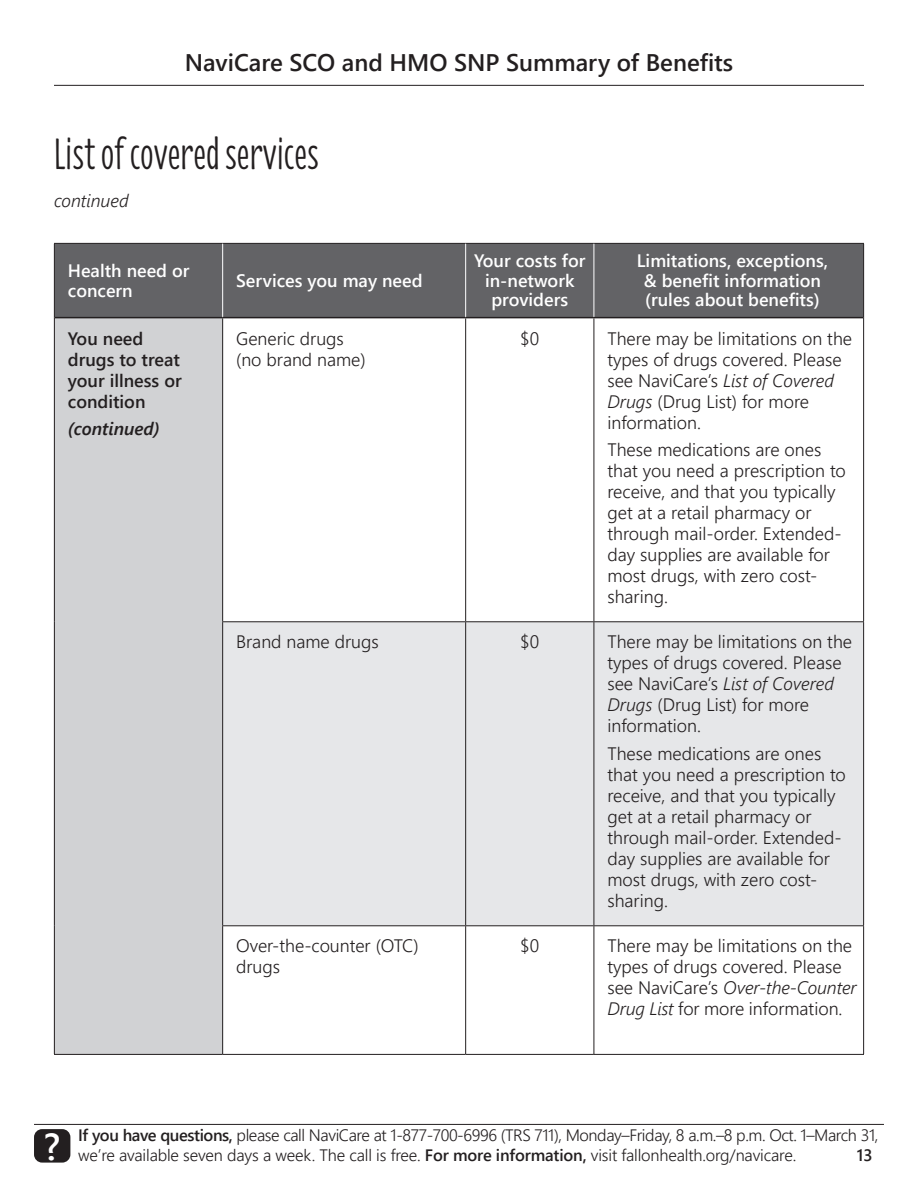
<style>
.page{position:relative;width:918px;height:1188px;background:#fff}
.page>*{position:absolute;margin:0;border:0;box-sizing:border-box;transform-origin:0 0}
._1_ABC_header_FLOR_3{font:45px "Florence";color:#231f20}
.t1{font:37.5px "Webly Sleek UI Semibold";color:#fff}
.t2{font:24px "Webly Sleek UI Semibold";color:#231f20}
._2_body{font:18px/21px "Webly Sleek UI Semilight";color:#231f20}
.Table_text{font:18px/19.5px "Webly Sleek UI Semibold";color:#fff;text-align:center}
.Body_A{font:18px/21px "Webly Sleek UI Semilight";color:#231f20}
.Body_A-2{font:18px/21px "Webly Sleek UI Semibold";color:#231f20}
.Table_text-2{font:italic 18px "Webly Sleek UI Semibold";color:#231f20}
.t3{font:italic 18px "Webly Sleek UI Semilight";color:#231f20}
.t4{font:16.5px/19.8px "Webly Sleek UI Semilight";letter-spacing:-.025em;color:#231f20}
.t5{font:16.5px "Webly Sleek UI Semibold";color:#231f20}
.s1{font-style:italic}
.s2{font-family:"Webly Sleek UI Semibold"}
</style>
<div class="page">
<hr style="left:34px;top:1124px;width:850px;height:1px;background:#231f20">
<div style="left:34px;top:1129px;width:36px;height:34px;background:#231f20;border-radius:8px"></div>
<hr style="left:54px;top:85px;width:810px;height:1px;background:#231f20">
<div style="left:55px;top:244px;width:808px;height:73px;background:#636366"></div>
<div style="left:54px;top:318px;width:169px;height:736px;background:#d1d2d4"></div>
<div style="left:223px;top:622px;width:640px;height:303px;background:#e6e7e9"></div>
<hr style="left:54px;top:243px;width:169px;height:1px;background:#231f20">
<hr style="left:54px;top:244px;width:1px;height:74px;background:#231f20">
<hr style="left:223px;top:243px;width:243px;height:1px;background:#231f20">
<hr style="left:466px;top:243px;width:128px;height:1px;background:#231f20">
<hr style="left:594px;top:243px;width:270px;height:1px;background:#231f20">
<hr style="left:863px;top:244px;width:1px;height:74px;background:#231f20">
<hr style="left:54px;top:318px;width:1px;height:304px;background:#231f20">
<hr style="left:54px;top:622px;width:1px;height:304px;background:#231f20">
<hr style="left:54px;top:926px;width:1px;height:128px;background:#231f20">
<hr style="left:222px;top:318px;width:1px;height:303px;background:#231f20">
<hr style="left:465px;top:318px;width:1px;height:303px;background:#231f20">
<hr style="left:594px;top:318px;width:1px;height:303px;background:#231f20">
<hr style="left:863px;top:318px;width:1px;height:303px;background:#231f20">
<hr style="left:222px;top:621px;width:244px;height:1px;background:#231f20">
<hr style="left:222px;top:622px;width:1px;height:303px;background:#231f20">
<hr style="left:466px;top:621px;width:128px;height:1px;background:#231f20">
<hr style="left:465px;top:622px;width:1px;height:303px;background:#231f20">
<hr style="left:594px;top:621px;width:270px;height:1px;background:#231f20">
<hr style="left:594px;top:622px;width:1px;height:303px;background:#231f20">
<hr style="left:863px;top:622px;width:1px;height:303px;background:#231f20">
<hr style="left:222px;top:925px;width:244px;height:1px;background:#231f20">
<hr style="left:222px;top:926px;width:1px;height:128px;background:#231f20">
<hr style="left:466px;top:925px;width:128px;height:1px;background:#231f20">
<hr style="left:465px;top:926px;width:1px;height:128px;background:#231f20">
<hr style="left:594px;top:925px;width:270px;height:1px;background:#231f20">
<hr style="left:594px;top:926px;width:1px;height:128px;background:#231f20">
<hr style="left:863px;top:926px;width:1px;height:128px;background:#231f20">
<hr style="left:54px;top:1054px;width:169px;height:1px;background:#231f20">
<hr style="left:223px;top:1054px;width:243px;height:1px;background:#231f20">
<hr style="left:466px;top:1054px;width:128px;height:1px;background:#231f20">
<hr style="left:594px;top:1054px;width:270px;height:1px;background:#231f20">
<hr style="left:55px;top:317px;width:168px;height:1px;background:#231f20">
<hr style="left:223px;top:317px;width:243px;height:1px;background:#231f20">
<hr style="left:466px;top:317px;width:128px;height:1px;background:#231f20">
<hr style="left:594px;top:317px;width:269px;height:1px;background:#231f20">
<hr style="left:222px;top:244px;width:1px;height:73px;background:#fff">
<hr style="left:465px;top:244px;width:1px;height:73px;background:#fff">
<hr style="left:594px;top:244px;width:1px;height:73px;background:#fff">
<h3 class="t2" style="left:185px;top:45px;width:550px">NaviCare SCO and HMO SNP Summary of Benefits</h3>
<p class="_1_ABC_header_FLOR_3" style="left:54px;top:118px;width:267px">List of covered services</p>
<p class="t3" style="left:54px;top:188px;width:76px">continued</p>
<p class="Table_text" style="left:68px;top:260px;width:123px;text-align:left">Health need or concern</p>
<p class="Table_text" style="left:236px;top:270px;width:188px">Services you may need</p>
<p class="Table_text" style="left:474px;top:251px;width:113px">Your costs for in-network providers</p>
<p class="Table_text" style="left:637px;top:251px;width:193px">Limitations, exceptions, &amp; benefit information (rules about benefits)</p>
<p class="Body_A-2" style="left:68px;top:327px;width:115px">You need drugs to treat your illness or condition</p>
<p class="Table_text-2" style="left:68px;top:416px;width:94px">(continued)</p>
<p class="Body_A" style="left:236px;top:327px;width:131px">Generic drugs (no brand name)</p>
<p class="Body_A" style="left:520px;top:327px;width:20px">$0</p>
<p class="_2_body" style="left:607px;top:327px;width:246px">There may be limitations on the types of drugs covered. Please see NaviCare’s <span class="s1">List of Covered<br>Drugs</span> (Drug List) for more information.</p>
<p class="_2_body" style="left:607px;top:439px;width:240px">These medications are ones that you need a prescription to receive, and that you typically get at a retail pharmacy or through mail-order. Extended&shy;day supplies are available for most drugs, with zero cost&shy;sharing.</p>
<p class="Body_A" style="left:236px;top:631px;width:144px">Brand name drugs</p>
<p class="Body_A" style="left:520px;top:631px;width:20px">$0</p>
<p class="_2_body" style="left:607px;top:631px;width:246px">There may be limitations on the types of drugs covered. Please see NaviCare’s <span class="s1">List of Covered<br>Drugs</span> (Drug List) for more information.</p>
<p class="_2_body" style="left:607px;top:743px;width:240px">These medications are ones that you need a prescription to receive, and that you typically get at a retail pharmacy or through mail-order. Extended&shy;day supplies are available for most drugs, with zero cost&shy;sharing.</p>
<p class="Body_A" style="left:236px;top:935px;width:184px">Over-the-counter (OTC) drugs</p>
<p class="Body_A" style="left:520px;top:935px;width:20px">$0</p>
<p class="_2_body" style="left:607px;top:935px;width:251px">There may be limitations on the types of drugs covered. Please see NaviCare’s <span class="s1">Over-the-Counter<br>Drug List</span> for more information.</p>
<h2 class="t1" style="left:44px;top:1118px;width:18px">?</h2>
<p class="t4" style="left:78px;top:1124px;width:802px"><span class="s2">If you have questions,</span> please call NaviCare at 1-877-700-6996 (TRS 711), Monday–Friday, 8 a.m.–8 p.m. Oct. 1–March 31, we’re available seven days a week. The call is free. <span class="s2">For more information,</span> visit fallonhealth.org/navicare.</p>
<p class="t5" style="left:857px;top:1142px;width:17px">13</p>
</div>
